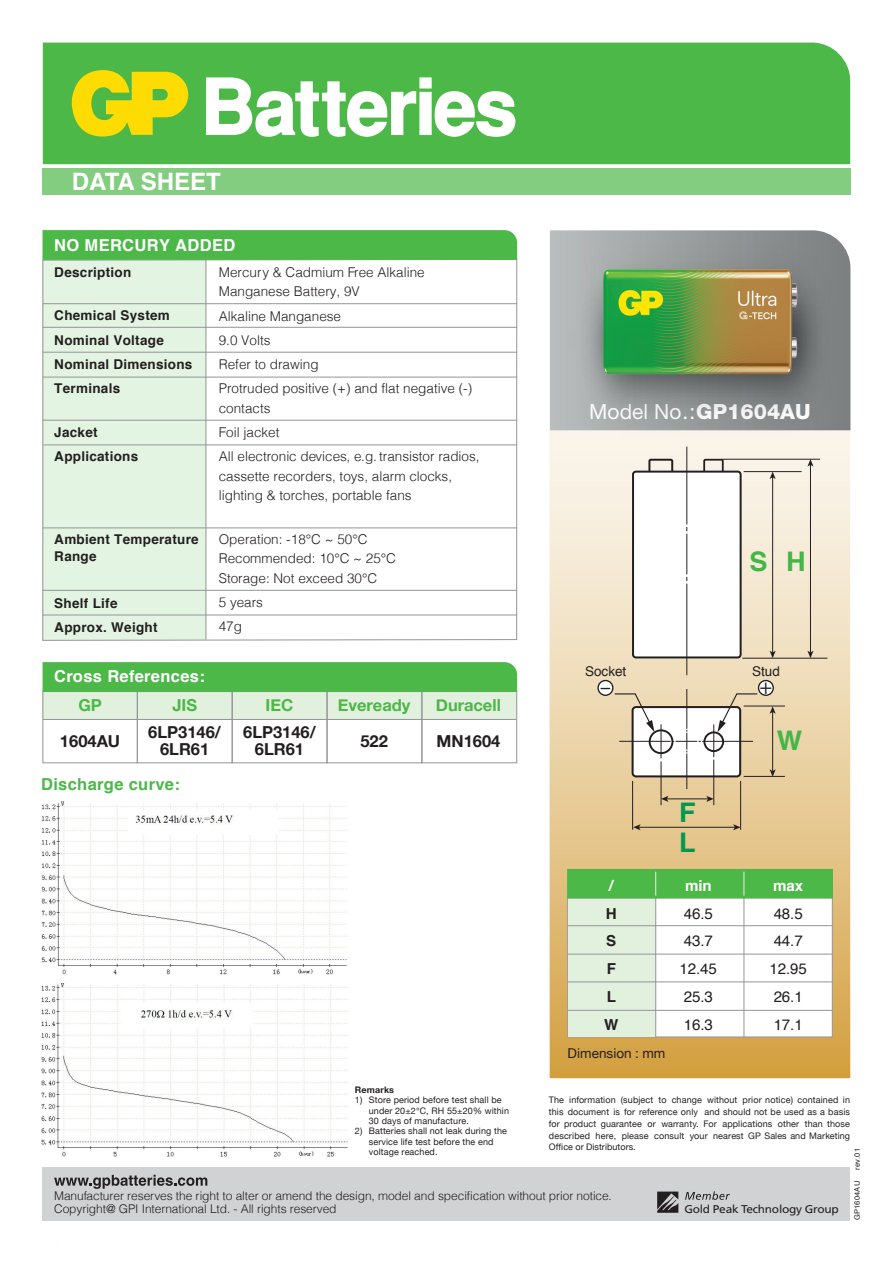
<style>
.page{position:relative;width:893px;height:1263px;background:#fff}
.page>*{position:absolute;margin:0;border:0;box-sizing:border-box;transform-origin:0 0}
.t1{font:700 27px "Helvetica";color:#42b649}
.t2{font:700 27px/29.8px "Helvetica";color:#03984b}
.t3{font:700 24px "Helvetica";color:#fff}
.t4{font:21.6px "Myriad Pro";color:#231f20}
.t5{font:21px "Helvetica Neue LT Std";letter-spacing:.005em;color:#fff}
.t6{font:700 16.5px/16.5px "Helvetica Neue";color:#231f20;text-align:center}
.t7{font:700 16.5px "Helvetica";letter-spacing:.02em;color:#fff}
.t8{font:700 16.5px "Helvetica Neue";color:#4cb848}
.t9{font:700 16.5px "Helvetica";letter-spacing:.02em;color:#4cb848}
.t10{font:15.15px/27.8px "Helvetica";letter-spacing:-.01em;color:#231f20}
.t11{font:700 15.15px "Helvetica";letter-spacing:-.01em;color:#fff}
.t12{font:700 15.15px/27.8px "Helvetica";color:#231f20}
.t13{font:300 13.5px/19.5px "Helvetica";color:#231f20}
.t14{font:700 13.5px/24.3px "Helvetica";letter-spacing:.02em;color:#231f20}
.t15{font:13.5px "Helvetica Neue";letter-spacing:.005em;color:#231f20}
.t16{font:13.5px "Helvetica";color:#231f20}
.t17{font:300 12px/12.8px "Helvetica";letter-spacing:-.005em;color:#231f20}
.t18{font:11.25px "Frutiger LT Std";letter-spacing:-.02em;color:#231f20;scale:1.06 1}
.t19{font:9px/11.7px "Helvetica Neue";letter-spacing:.015em;color:#231f20}
.t20{font:700 9px "Helvetica Neue";letter-spacing:.015em;color:#231f20}
.t21{font:7.5px "Helvetica";letter-spacing:.02em;color:#231f20}
.s1{font-weight:800}
</style>
<div class="page">
<div style="left:549px;top:430px;width:301px;height:648px;background:linear-gradient(to bottom,#fcfbf8,#d5a448)"></div>
<img style="left:41px;top:983px;width:308px;height:186px">
<div style="left:43px;top:1166px;width:807px;height:54px;background:#d1d2d4"></div>
<svg style="left:54px;top:1175px;width:153px;height:14px"></svg>
<svg style="left:42px;top:259px;width:475px;height:382px"></svg>
<div style="left:43px;top:230px;width:474px;height:30px;background:#4cb848"></div>
<hr style="left:43px;top:527px;width:474px;height:1px;background:#939598">
<svg style="left:550px;top:230px;width:300px;height:200px;background:#aeb2b2"></svg>
<div style="left:43px;top:43px;width:807px;height:121px;background:#4cb848"></div>
<svg style="left:205px;top:77px;width:311px;height:61px"></svg>
<svg style="left:72px;top:70px;width:116px;height:67px;background:#c3cf18"></svg>
<div style="left:43px;top:168px;width:808px;height:27px;background:#82cd7f"></div>
<div style="left:43px;top:691px;width:474px;height:28px;background:#e2f0de"></div>
<div style="left:43px;top:691px;width:95px;height:72px;border:1px solid #939598"></div>
<div style="left:137px;top:691px;width:96px;height:72px;border:1px solid #939598"></div>
<div style="left:232px;top:691px;width:95px;height:72px;border:1px solid #939598"></div>
<div style="left:327px;top:691px;width:95px;height:72px;border:1px solid #939598"></div>
<div style="left:421px;top:691px;width:96px;height:72px;border:1px solid #939598"></div>
<div style="left:43px;top:662px;width:474px;height:30px;background:#4cb848"></div>
<hr style="left:43px;top:719px;width:474px;height:1px;background:#939598">
<div style="left:567px;top:869px;width:266px;height:168px;background:#fff;border:1px solid #939598"></div>
<div style="left:568px;top:869px;width:88px;height:168px;background:#e2f0de"></div>
<hr style="left:655px;top:869px;width:1px;height:168px;background:#939598">
<hr style="left:743px;top:869px;width:1px;height:168px;background:#939598">
<hr style="left:567px;top:1010px;width:265px;height:1px;background:#939598">
<hr style="left:567px;top:925px;width:265px;height:1px;background:#939598">
<hr style="left:567px;top:954px;width:265px;height:1px;background:#939598">
<hr style="left:567px;top:981px;width:265px;height:1px;background:#939598">
<div style="left:567px;top:869px;width:266px;height:29px;background:#4cb848"></div>
<svg style="left:655px;top:872px;width:1px;height:24px"></svg>
<svg style="left:744px;top:872px;width:1px;height:24px"></svg>
<img style="left:568px;top:236px;width:276px;height:209px">
<img style="left:572px;top:230px;width:250px;height:185px">
<img style="left:41px;top:801px;width:307px;height:174px">
<div style="left:648px;top:459px;width:25px;height:20px;border:2px solid #231f20"></div>
<div style="left:703px;top:459px;width:21px;height:20px;border:2px solid #231f20"></div>
<div style="left:633px;top:472px;width:108px;height:185px;background:#fff;border-radius:3px"></div>
<div style="left:632px;top:471px;width:110px;height:187px;border:2px solid #231f20;border-radius:3px"></div>
<svg style="left:686px;top:447px;width:1px;height:228px"></svg>
<hr style="left:810px;top:464px;width:1px;height:189px;background:#231f20">
<svg style="left:807px;top:460px;width:6px;height:7px"></svg>
<svg style="left:807px;top:651px;width:6px;height:7px"></svg>
<hr style="left:722px;top:459px;width:98px;height:1px;background:#231f20">
<hr style="left:744px;top:471px;width:58px;height:1px;background:#231f20">
<hr style="left:742px;top:658px;width:85px;height:1px;background:#231f20">
<hr style="left:772px;top:477px;width:1px;height:176px;background:#231f20">
<svg style="left:770px;top:472px;width:6px;height:7px"></svg>
<svg style="left:770px;top:651px;width:6px;height:7px"></svg>
<svg style="left:758px;top:680px;width:15px;height:15px"></svg>
<div style="left:758px;top:680px;width:16px;height:16px;border:1px solid #231f20;border-radius:50%"></div>
<div style="left:598px;top:680px;width:15px;height:15px;background:#fff;border-radius:50%"></div>
<div style="left:597px;top:680px;width:16px;height:16px;border:1px solid #231f20;border-radius:50%"></div>
<hr style="left:772px;top:712px;width:1px;height:59px;background:#231f20">
<svg style="left:770px;top:707px;width:6px;height:7px"></svg>
<svg style="left:770px;top:769px;width:6px;height:7px"></svg>
<hr style="left:744px;top:706px;width:41px;height:1px;background:#231f20">
<hr style="left:744px;top:776px;width:41px;height:1px;background:#231f20">
<hr style="left:638px;top:827px;width:97px;height:1px;background:#231f20">
<svg style="left:633px;top:824px;width:8px;height:6px"></svg>
<svg style="left:733px;top:824px;width:7px;height:6px"></svg>
<hr style="left:666px;top:798px;width:42px;height:1px;background:#231f20">
<svg style="left:662px;top:796px;width:6px;height:6px"></svg>
<svg style="left:706px;top:796px;width:7px;height:6px"></svg>
<hr style="left:632px;top:781px;width:1px;height:49px;background:#231f20">
<hr style="left:661px;top:761px;width:1px;height:44px;background:#231f20">
<hr style="left:740px;top:781px;width:1px;height:49px;background:#231f20">
<hr style="left:713px;top:760px;width:1px;height:45px;background:#231f20">
<svg style="left:614px;top:689px;width:144px;height:100px"></svg>
<svg style="left:657px;top:1191px;width:21px;height:22px"></svg>
<svg style="left:685px;top:1191px;width:45px;height:9px"></svg>
<h2 class="t3" style="left:72px;top:163px;width:150px">DATA SHEET</h2>
<h3 class="t7" style="left:54px;top:232px;width:182px">NO MERCURY ADDED</h3>
<h3 class="t14" style="left:54px;top:260px;width:78px">Description</h3>
<h3 class="t14" style="left:54px;top:304px;width:140px">Chemical System<br>Nominal Voltage<br>Nominal Dimensions<br>Terminals</h3>
<h3 class="t14" style="left:54px;top:420px;width:85px">Jacket<br>Applications</h3>
<h3 class="t14" style="left:54px;top:531px;width:146px;line-height:16.5px">Ambient Temperature<br>Range</h3>
<h3 class="t14" style="left:54px;top:591px;width:105px">Shelf Life<br>Approx. Weight</h3>
<h3 class="t7" style="left:54px;top:663px;width:152px">Cross References:</h3>
<h3 class="t13" style="left:219px;top:261px;width:207px">Mercury &amp; Cadmium Free Alkaline<br>Manganese Battery, 9V</h3>
<h3 class="t13" style="left:219px;top:303px;width:255px;line-height:24.3px">Alkaline Manganese<br>9.0 Volts<br>Refer to drawing<br>Protruded positive (+) and flat negative (-)</h3>
<h3 class="t13" style="left:219px;top:395px;width:262px;line-height:24.2px">contacts<br>Foil jacket<br>All electronic devices, e.g. transistor radios,</h3>
<h3 class="t13" style="left:219px;top:465px;width:235px">cassette recorders, toys, alarm clocks, lighting &amp; torches, portable fans</h3>
<h3 class="t13" style="left:219px;top:528px;width:179px">Operation: -18℃ ~ 50℃<br>Recommended: 10℃ ~ 25℃<br>Storage: Not exceed 30℃</h3>
<h3 class="t13" style="left:219px;top:589px;width:46px;line-height:24.3px">5 years<br>47g</h3>
<h3 class="t8" style="left:78px;top:692px;width:25px">GP</h3>
<h3 class="t6" style="left:60px;top:734px;width:62px">1604AU</h3>
<h3 class="t8" style="left:172px;top:692px;width:26px">JIS</h3>
<h3 class="t6" style="left:148px;top:725px;width:74px">6LP3146/<br>6LR61</h3>
<h3 class="t9" style="left:41px;top:771px;width:140px">Discharge curve:</h3>
<h3 class="t8" style="left:266px;top:692px;width:29px">IEC</h3>
<h3 class="t6" style="left:243px;top:725px;width:74px">6LP3146/<br>6LR61</h3>
<h3 class="t8" style="left:338px;top:692px;width:74px">Eveready</h3>
<h3 class="t6" style="left:360px;top:734px;width:29px">522</h3>
<h3 class="t8" style="left:436px;top:692px;width:67px">Duracell</h3>
<h3 class="t6" style="left:436px;top:734px;width:65px">MN1604</h3>
<p class="t20" style="left:355px;top:1082px;width:41px">Remarks</p>
<p class="t19" style="left:369px;top:1095px;width:142px;line-height:10.4px;text-indent:-14px">1) Store period before test shall be under 20±2℃, RH 55±20% within<br>30 days of manufacture.</p>
<p class="t19" style="left:369px;top:1126px;width:140px;line-height:10.4px;text-indent:-14px">2) Batteries shall not leak during the service life test before the end voltage reached.</p>
<h3 class="t5" style="left:589px;top:399px;width:223px">Model No.:<span class="s1">GP1604AU</span></h3>
<h1 class="t1" style="left:749px;top:539px;width:58px">S H</h1>
<h3 class="t16" style="left:585px;top:661px;width:43px">Socket</h3>
<h3 class="t16" style="left:752px;top:661px;width:29px">Stud</h3>
<h3 class="t4" style="left:600px;top:673px;width:12px">–</h3>
<h3 class="t4" style="left:760px;top:673px;width:14px">+</h3>
<h3 class="t11" style="left:609px;top:873px;width:6px">/</h3>
<h3 class="t12" style="left:604px;top:900px;width:16px">H<br>S<br>F<br>L<br>W</h3>
<h3 class="t15" style="left:567px;top:1043px;width:99px">Dimension : mm</h3>
<h1 class="t2" style="left:679px;top:798px;width:18px">F<br>L</h1>
<h3 class="t11" style="left:685px;top:873px;width:28px">min</h3>
<h3 class="t10" style="left:680px;top:900px;width:39px">46.5<br>43.7<br>12.45<br>25.3<br>16.3</h3>
<h1 class="t1" style="left:777px;top:719px;width:27px">W</h1>
<h3 class="t11" style="left:773px;top:873px;width:32px">max</h3>
<h3 class="t10" style="left:769px;top:900px;width:39px">48.5<br>44.7<br>12.95<br>26.1<br>17.1</h3>
<p class="t19" style="left:549px;top:1095px;width:303px;text-align:justify">The information (subject to change without prior notice) contained in this document is for reference only and should not be used as a basis for product guarantee or warranty. For applications other than those described here, please consult your nearest GP Sales and Marketing Office or Distributors.</p>
<p class="t21" style="left:851px;top:1170px;width:23px;rotate:-90deg">rev.01</p>
<h3 class="t17" style="left:54px;top:1188px;width:559px">Manufacturer reserves the right to alter or amend the design, model and specification without prior notice.<br>Copyright@ GPI International Ltd. - All rights reserved</h3>
<p class="t21" style="left:851px;top:1220px;width:40px;rotate:-90deg">GP1604AU</p>
<p class="t18" style="left:684px;top:1202px;width:147px">Gold Peak Technology Group</p>
</div>
